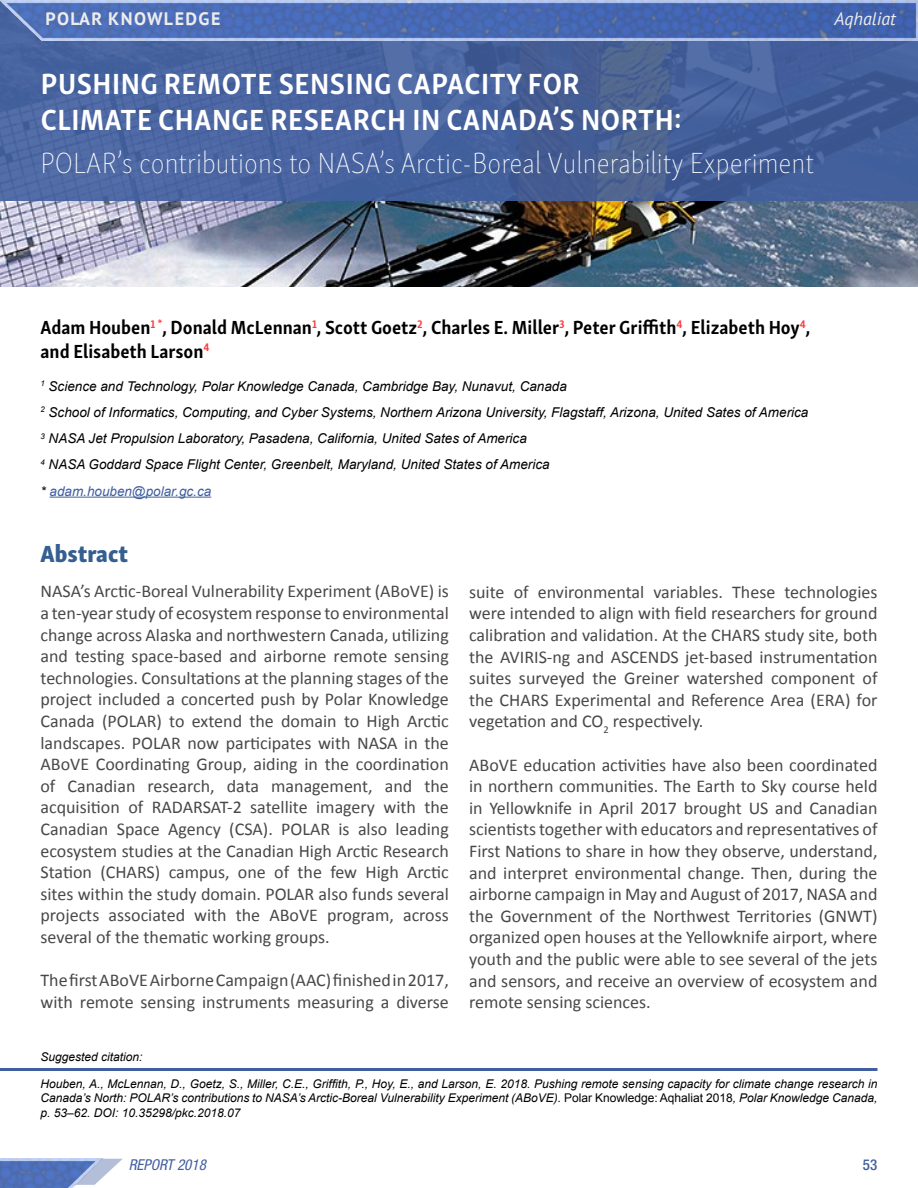
<style>
.page{position:relative;width:918px;height:1188px;background:#fff}
.page>*{position:absolute;margin:0;border:0;box-sizing:border-box;transform-origin:0 0}
.t1{font:700 30px/36px "Skolar Sans Latn Cn";letter-spacing:.02em;color:#fff}
.t2{font:100 30px "Skolar Sans Latn Cn";color:#fff}
.t3{font:24px "Skolar Sans Latn Cn Eb";color:#365f91}
.t4{font:700 19.5px/23.4px "Skolar Sans Latn Cn";color:#000}
.t5{font:18px/21.6px "Calibri";color:#4a4747;text-align:justify}
.t6{font:700 18px "PT Sans";letter-spacing:.08em;color:#ededed}
.t7{font:italic 18px "PT Sans";color:#ededed}
.t8{font:italic condensed 15px "Helvetica Neue LT Std";color:#415f9f}
.t9{font:500 condensed 15px "Helvetica Neue LT Std";color:#415f9f}
.t10{font:italic 13.5px/26.2px "Arial";color:#000}
.t11{font:italic 12px/26.4px "Arial";color:#000}
.s1{color:#415f9f}
.s2{font-style:normal}
</style>
<div class="page">
<svg style="left:25px;top:1158px;width:98px;height:20px"></svg>
<img style="left:1px;top:1159px;width:101px;height:29px">
<hr style="left:0;top:1068px;width:878px;height:3px;background:#415f9f">
<svg style="left:0;top:1159px;width:1px;height:29px"></svg>
<img style="left:0;top:200px;width:918px;height:86px">
<svg style="left:0;top:41px;width:918px;height:159px;background:#47629c"></svg>
<hr style="left:50px;top:497px;width:161px;height:1px;background:#415f9f">
<img style="left:0;top:0;width:918px;height:41px">
<p class="t6" style="left:45px;top:7px;width:176px">POLAR KNOWLEDGE</p>
<p class="t7" style="left:835px;top:8px;width:63px">Aqhaliat</p>
<h1 class="t1" style="left:41px;top:63px;width:642px">PUSHING REMOTE SENSING CAPACITY FOR<br>CLIMATE CHANGE RESEARCH IN CANADA’S NORTH:</h1>
<h1 class="t2" style="left:40px;top:142px;width:775px">POLAR’s contributions to NASA’s Arctic-Boreal Vulnerability Experiment</h1>
<p class="t4" style="left:40px;top:314px;width:772px">Adam Houben<sup>1</sup> <sup>*</sup>, Donald McLennan<sup>1</sup>, Scott Goetz<sup>2</sup>, Charles E. Miller<sup>3</sup>, Peter Griffith<sup>4</sup>, Elizabeth Hoy<sup>4</sup>, and Elisabeth Larson<sup>4</sup></p>
<p class="t10" style="left:41px;top:373px;width:769px"><sup>1</sup> Science and Technology, Polar Knowledge Canada, Cambridge Bay, Nunavut, Canada<br><sup>2</sup> School of Informatics, Computing, and Cyber Systems, Northern Arizona University, Flagstaff, Arizona, United Sates of America <sup>3</sup> NASA Jet Propulsion Laboratory, Pasadena, California, United Sates of America<br><sup>4</sup> NASA Goddard Space Flight Center, Greenbelt, Maryland, United States of America<br>* <span class="s1">adam.houben@polar.gc.ca</span></p>
<h2 class="t3" style="left:40px;top:534px;width:89px">Abstract</h2>
<p class="t5" style="left:40px;top:581px;width:410px">NASA’s Arctic-Boreal Vulnerability Experiment (ABoVE) is a ten-year study of ecosystem response to environmental change across Alaska and northwestern Canada, utilizing and testing space-based and airborne remote sensing technologies. Consultations at the planning stages of the project included a concerted push by Polar Knowledge Canada (POLAR) to extend the domain to High Arctic landscapes. POLAR now participates with NASA in the ABoVE Coordinating Group, aiding in the coordination of Canadian research, data management, and the acquisition of RADARSAT-2 satellite imagery with the Canadian Space Agency (CSA). POLAR is also leading ecosystem studies at the Canadian High Arctic Research Station (CHARS) campus, one of the few High Arctic sites within the study domain. POLAR also funds several projects associated with the ABoVE program, across several of the thematic working groups.</p>
<p class="t5" style="left:40px;top:969px;width:410px">The first ABoVE Airborne Campaign (AAC) finished in 2017, with remote sensing instruments measuring a diverse</p>
<p class="t5" style="left:469px;top:581px;width:410px">suite of environmental variables. These technologies were intended to align with field researchers for ground calibration and validation. At the CHARS study site, both the AVIRIS-ng and ASCENDS jet-based instrumentation suites surveyed the Greiner watershed component of the CHARS Experimental and Reference Area (ERA) for vegetation and CO<sub>2</sub> respectively.</p>
<p class="t5" style="left:469px;top:754px;width:410px">ABoVE education activities have also been coordinated in northern communities. The Earth to Sky course held in Yellowknife in April 2017 brought US and Canadian scientists together with educators and representatives of First Nations to share in how they observe, understand, and interpret environmental change. Then, during the airborne campaign in May and August of 2017, NASA and the Government of the Northwest Territories (GNWT) organized open houses at the Yellowknife airport, where youth and the public were able to see several of the jets and sensors, and receive an overview of ecosystem and remote sensing sciences.</p>
<p class="t11" style="left:40px;top:1044px;width:838px">Suggested citation:<br>Houben, A., McLennan, D., Goetz, S., Miller, C.E., Griffith, P., Hoy, E., and Larson, E. 2018. Pushing remote sensing capacity for climate change research in</p>
<p class="t11" style="left:40px;top:1091px;width:838px;line-height:14.4px">Canada’s North: POLAR’s contributions to NASA’s Arctic-Boreal Vulnerability Experiment (ABoVE). <span class="s2">Polar Knowledge: Aqhaliat 2018</span>, Polar Knowledge Canada, p. 53–62. DOI: 10.35298/pkc.2018.07</p>
<p class="t8" style="left:129px;top:1156px;width:79px">REPORT 2018</p>
<p class="t9" style="left:863px;top:1155px;width:16px">53</p>
</div>
